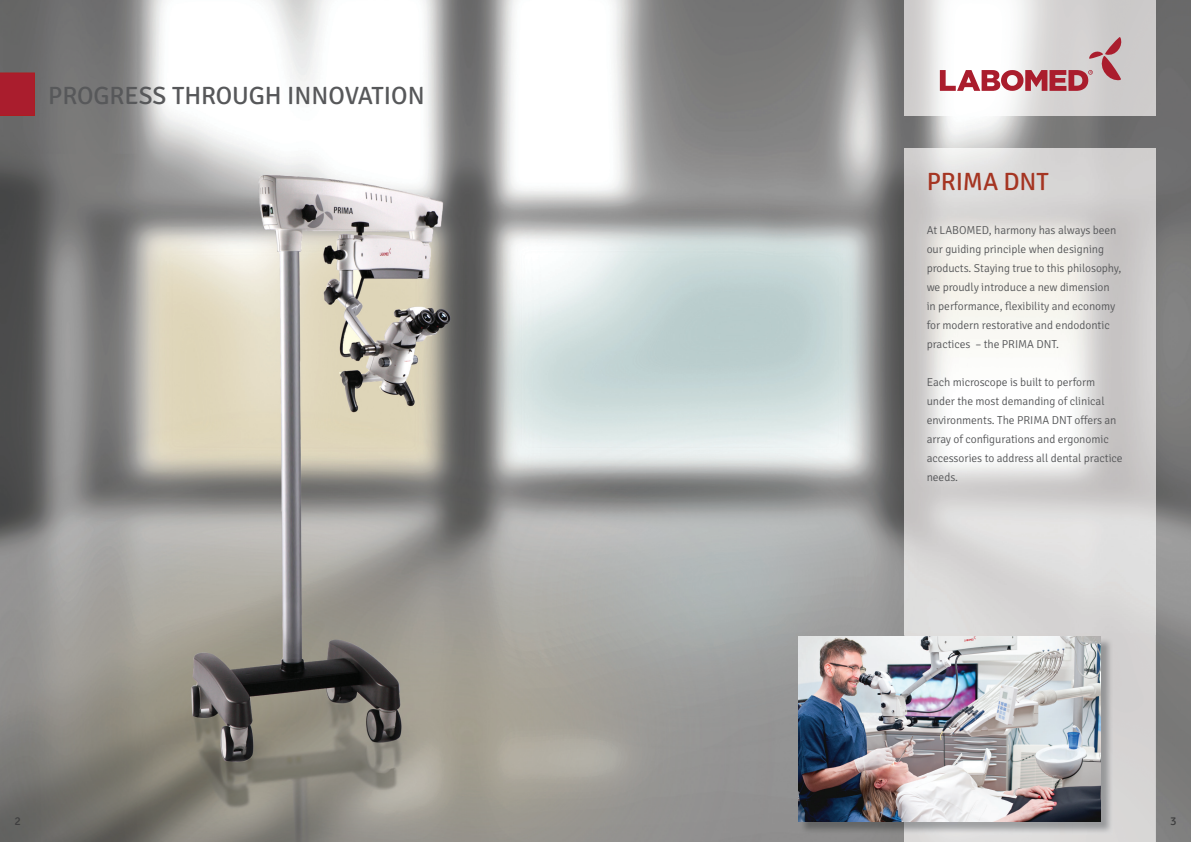
<style>
.page{position:relative;width:1191px;height:842px;background:#fff}
.page>*{position:absolute;margin:0;border:0;box-sizing:border-box;transform-origin:0 0}
.t1{font:300 25px "Signika";color:#57585a}
.t2{font:300 25px "Signika";letter-spacing:-.005em;color:#a53522}
.t3{font:300 12px "Signika";color:#3e3e3f}
.t4{font:300 11.5px/19px "Signika";letter-spacing:-.005em;color:#57585a}
</style>
<div class="page">
<img style="left:0;top:0;width:1191px;height:842px">
<img style="left:904px;top:0;width:251px;height:115px">
<img style="left:904px;top:149px;width:251px;height:519px">
<div style="left:1084px;top:668px;width:71px;height:174px;background:#d6d3d3"></div>
<img style="left:904px;top:834px;width:180px;height:8px">
<svg style="left:0;top:72px;width:35px;height:44px;background:#a91d2c"></svg>
<img style="left:799px;top:638px;width:313px;height:196px">
<img style="left:798px;top:636px;width:302px;height:185px">
<svg style="left:940px;top:37px;width:183px;height:54px"></svg>
<h1 class="t1" style="left:48px;top:78px;width:378px">PROGRESS THROUGH INNOVATION</h1>
<h1 class="t2" style="left:926px;top:164px;width:124px">PRIMA DNT</h1>
<p class="t4" style="left:926px;top:220px;width:196px">At LABOMED, harmony has always been our guiding principle when designing products. Staying true to this philosophy, we proudly introduce a new dimension in performance, flexibility and economy for modern restorative and endodontic practices – the PRIMA DNT.</p>
<p class="t4" style="left:926px;top:372px;width:197px">Each microscope is built to perform under the most demanding of clinical environments. The PRIMA DNT offers an array of configurations and ergonomic accessories to address all dental practice needs.</p>
<p class="t3" style="left:14px;top:812px;width:8px">2</p>
<p class="t3" style="left:1170px;top:812px;width:8px">3</p>
</div>
